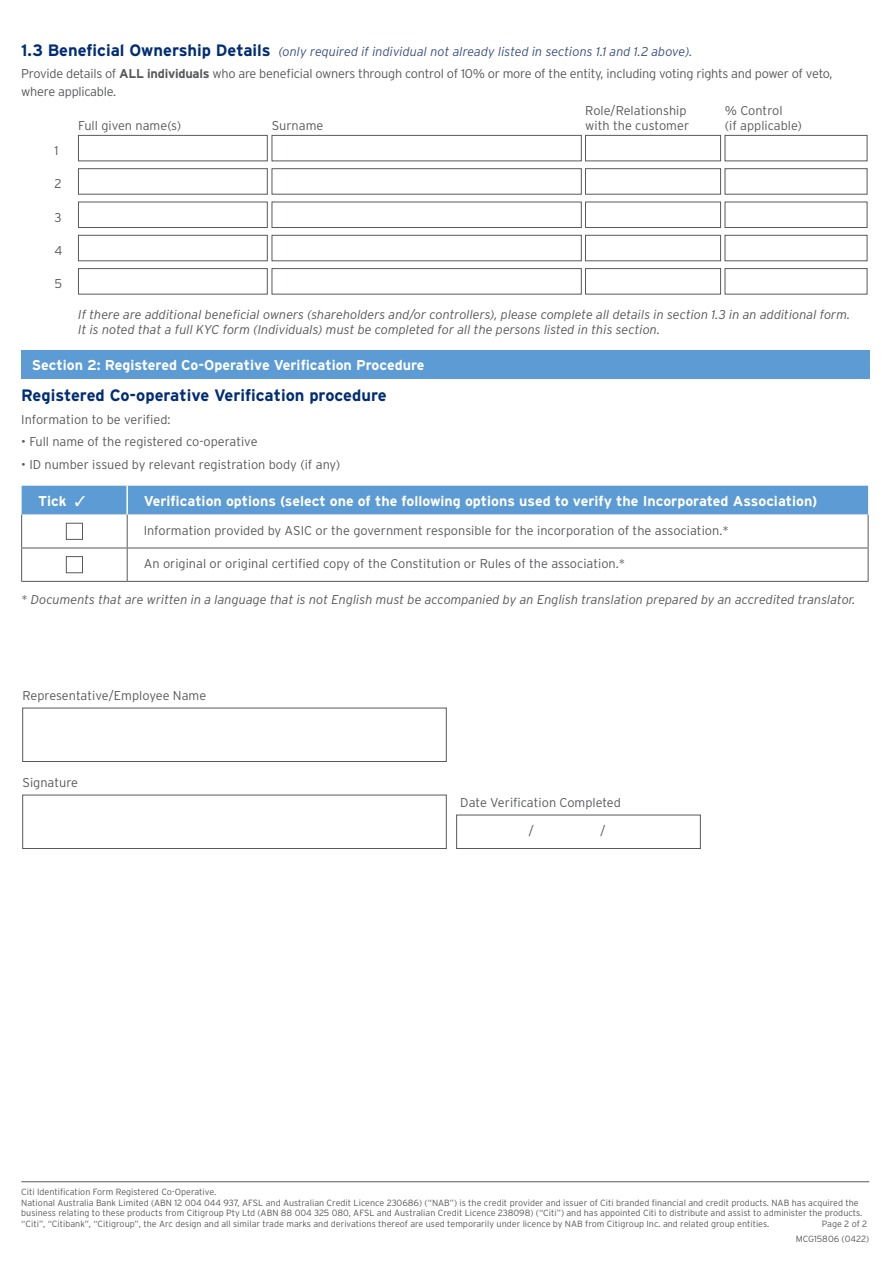
<style>
.page{position:relative;width:893px;height:1263px;background:#fff}
.page>*{position:absolute;margin:0;border:0;box-sizing:border-box;transform-origin:0 0}
.t1{font:700 16.5px "Interstate";color:#002d74}
.t2{font:700 14.25px "Interstate";color:#fff}
.t3{font:300 12.75px "Interstate";color:#58595b}
.t4{font:italic 300 12.75px/15px "Interstate";color:#58595b}
.t5{font:300 12.75px/22.2px "Interstate";letter-spacing:-.02em;color:#58595b}
.t6{font:300 9px/10.8px "Interstate";color:#58595b}
.s1{font-weight:700;font-size:16.5px;color:#002d74}
.s2{font-style:italic;color:#3e5382}
.s3{font-weight:700}
</style>
<div class="page">
<div style="left:78px;top:135px;width:189px;height:26px;border:1px solid #58595b"></div>
<div style="left:272px;top:135px;width:309px;height:26px;border:1px solid #58595b"></div>
<div style="left:585px;top:135px;width:136px;height:26px;border:1px solid #58595b"></div>
<div style="left:725px;top:135px;width:142px;height:26px;border:1px solid #58595b"></div>
<div style="left:78px;top:168px;width:189px;height:26px;border:1px solid #58595b"></div>
<div style="left:272px;top:168px;width:309px;height:26px;border:1px solid #58595b"></div>
<div style="left:585px;top:168px;width:136px;height:26px;border:1px solid #58595b"></div>
<div style="left:725px;top:168px;width:142px;height:26px;border:1px solid #58595b"></div>
<div style="left:78px;top:202px;width:189px;height:26px;border:1px solid #58595b"></div>
<div style="left:272px;top:202px;width:309px;height:26px;border:1px solid #58595b"></div>
<div style="left:585px;top:202px;width:136px;height:26px;border:1px solid #58595b"></div>
<div style="left:725px;top:202px;width:142px;height:26px;border:1px solid #58595b"></div>
<div style="left:78px;top:235px;width:189px;height:26px;border:1px solid #58595b"></div>
<div style="left:272px;top:235px;width:309px;height:26px;border:1px solid #58595b"></div>
<div style="left:585px;top:235px;width:136px;height:26px;border:1px solid #58595b"></div>
<div style="left:725px;top:235px;width:142px;height:26px;border:1px solid #58595b"></div>
<div style="left:78px;top:268px;width:189px;height:26px;border:1px solid #58595b"></div>
<div style="left:272px;top:268px;width:309px;height:26px;border:1px solid #58595b"></div>
<div style="left:585px;top:268px;width:136px;height:26px;border:1px solid #58595b"></div>
<div style="left:725px;top:268px;width:142px;height:26px;border:1px solid #58595b"></div>
<div style="left:21px;top:350px;width:848px;height:29px;background:#5c9bd3"></div>
<div style="left:22px;top:486px;width:846px;height:29px;background:#5c9bd3"></div>
<svg style="left:22px;top:515px;width:846px;height:66px"></svg>
<hr style="left:126px;top:486px;width:2px;height:29px;background:#fff">
<hr style="left:127px;top:515px;width:1px;height:33px;background:#58595b">
<hr style="left:21px;top:548px;width:106px;height:1px;background:#58595b">
<hr style="left:127px;top:548px;width:741px;height:1px;background:#58595b">
<hr style="left:127px;top:548px;width:1px;height:33px;background:#58595b">
<hr style="left:21px;top:515px;width:1px;height:33px;background:#58595b">
<hr style="left:868px;top:515px;width:1px;height:33px;background:#58595b">
<hr style="left:21px;top:548px;width:1px;height:33px;background:#58595b">
<hr style="left:868px;top:548px;width:1px;height:33px;background:#58595b">
<hr style="left:21px;top:581px;width:106px;height:1px;background:#58595b">
<hr style="left:127px;top:581px;width:741px;height:1px;background:#58595b">
<div style="left:66px;top:523px;width:17px;height:17px;border:1px solid #58595b"></div>
<div style="left:66px;top:556px;width:17px;height:17px;border:1px solid #58595b"></div>
<div style="left:22px;top:708px;width:424px;height:54px;border:1px solid #58595b"></div>
<div style="left:22px;top:795px;width:424px;height:54px;border:1px solid #58595b"></div>
<div style="left:456px;top:815px;width:245px;height:34px;border:1px solid #58595b"></div>
<hr style="left:21px;top:1181px;width:848px;height:1px;background:#58595b">
<p class="t5" style="left:21px;top:40px;width:813px"><span class="s1">1.3 Beneficial Ownership Details</span> <span class="s2">(only required if individual not already listed in sections 1.1 and 1.2 above).<br></span>Provide details of <span class="s3">ALL individuals</span> who are beneficial owners through control of 10% or more of the entity, including voting rights and power of veto,</p>
<h3 class="t5" style="left:21px;top:80px;width:96px">where applicable.</h3>
<h3 class="t3" style="left:585px;top:103px;width:103px">Role/Relationship</h3>
<h3 class="t3" style="left:725px;top:103px;width:59px">% Control</h3>
<h3 class="t3" style="left:78px;top:118px;width:104px">Full given name(s)</h3>
<h3 class="t3" style="left:272px;top:118px;width:53px">Surname</h3>
<h3 class="t3" style="left:585px;top:118px;width:105px">with the customer</h3>
<h3 class="t3" style="left:725px;top:118px;width:79px">(if applicable)</h3>
<h3 class="t3" style="left:54px;top:143px;width:5px">1</h3>
<h3 class="t3" style="left:54px;top:176px;width:9px">2</h3>
<h3 class="t3" style="left:54px;top:209px;width:9px">3</h3>
<h3 class="t3" style="left:54px;top:243px;width:9px">4</h3>
<h3 class="t3" style="left:54px;top:276px;width:9px">5</h3>
<p class="t4" style="left:78px;top:306px;width:773px">If there are additional beneficial owners (shareholders and/or controllers), please complete all details in section 1.3 in an additional form.<br>It is noted that a full KYC form (Individuals) must be completed for all the persons listed in this section.</p>
<h2 class="t2" style="left:32px;top:356px;width:394px">Section 2: Registered Co-Operative Verification Procedure</h2>
<h1 class="t1" style="left:21px;top:385px;width:367px">Registered Co-operative Verification procedure</h1>
<h3 class="t3" style="left:21px;top:411px;width:151px">Information to be verified:</h3>
<h3 class="t3" style="left:21px;top:434px;width:238px">• Full name of the registered co-operative</h3>
<h3 class="t3" style="left:21px;top:457px;width:321px">• ID number issued by relevant registration body (if any)</h3>
<h2 class="t2" style="left:38px;top:492px;width:49px">Tick ✓</h2>
<h2 class="t2" style="left:144px;top:492px;width:675px">Verification options (select one of the following options used to verify the Incorporated Association)</h2>
<h3 class="t3" style="left:144px;top:523px;width:586px">Information provided by ASIC or the government responsible for the incorporation of the association.*</h3>
<h3 class="t3" style="left:144px;top:556px;width:483px">An original or original certified copy of the Constitution or Rules of the association.*</h3>
<h3 class="t4" style="left:21px;top:591px;width:836px">* Documents that are written in a language that is not English must be accompanied by an English translation prepared by an accredited translator.</h3>
<h3 class="t3" style="left:22px;top:688px;width:185px">Representative/Employee Name</h3>
<h3 class="t3" style="left:22px;top:775px;width:57px">Signature</h3>
<h3 class="t3" style="left:460px;top:794px;width:162px">Date Verification Completed</h3>
<h3 class="t3" style="left:528px;top:823px;width:7px">/</h3>
<h3 class="t3" style="left:600px;top:823px;width:7px">/</h3>
<p class="t6" style="left:21px;top:1186px;width:843px">Citi Identification Form Registered Co-Operative.<br>National Australia Bank Limited (ABN 12 004 044 937, AFSL and Australian Credit Licence 230686) (“NAB”) is the credit provider and issuer of Citi branded financial and credit products. NAB has acquired the business relating to these products from Citigroup Pty Ltd (ABN 88 004 325 080, AFSL and Australian Credit Licence 238098) (“Citi”) and has appointed Citi to distribute and assist to administer the products. “Citi”, “Citibank”, “Citigroup”, the Arc design and all similar trade marks and derivations thereof are used temporarily under licence by NAB from Citigroup Inc. and related group entities.</p>
<p class="t6" style="left:822px;top:1218px;width:47px">Page 2 of 2</p>
<p class="t6" style="left:796px;top:1233px;width:75px">MCG15806 (0422)</p>
</div>
